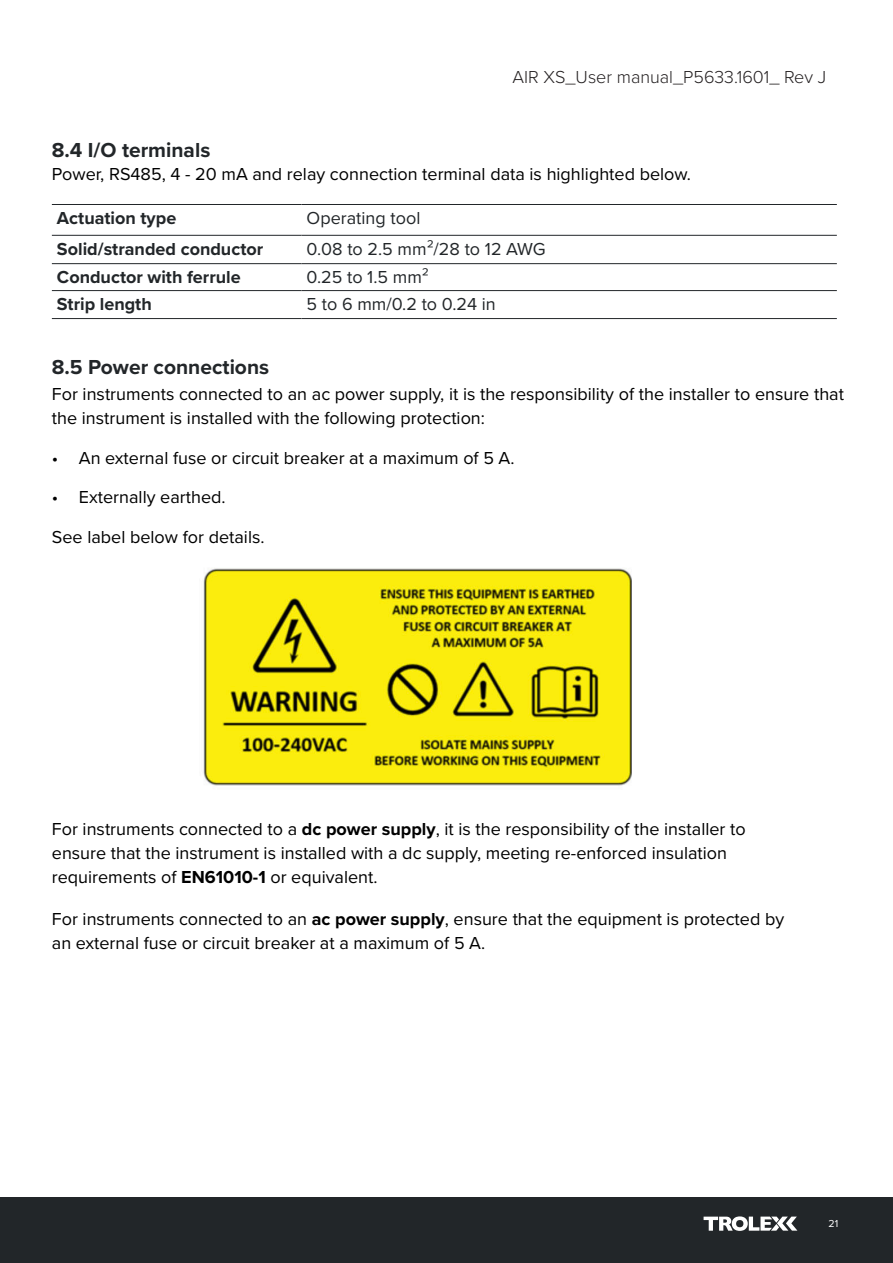
<style>
.page{position:relative;width:893px;height:1263px;background:#fff}
.page>*{position:absolute;margin:0;border:0;box-sizing:border-box;transform-origin:0 0}
.t1{font:700 21px "Proxima Nova";color:#222629}
.t2{font:18px/24px "Proxima Nova";color:#000}
.t3{font:700 18px "Proxima Nova";color:#222629}
.t4{font:18px "Proxima Nova";color:#222629}
.t5{font:300 18px "Proxima Nova";color:#231f20}
.t6{font:10.5px "Proxima Nova";color:#fff}
.s1{font-weight:700}
</style>
<div class="page">
<div style="left:0;top:1197px;width:893px;height:66px;background:#222629"></div>
<svg style="left:704px;top:1216px;width:93px;height:14px"></svg>
<hr style="left:52px;top:204px;width:250px;height:1px;background:#222629">
<hr style="left:302px;top:204px;width:535px;height:1px;background:#222629">
<hr style="left:52px;top:235px;width:250px;height:1px;background:#222629">
<hr style="left:302px;top:235px;width:535px;height:1px;background:#222629">
<hr style="left:52px;top:263px;width:250px;height:1px;background:#222629">
<hr style="left:302px;top:263px;width:535px;height:1px;background:#222629">
<hr style="left:52px;top:290px;width:250px;height:1px;background:#222629">
<hr style="left:302px;top:290px;width:535px;height:1px;background:#222629">
<hr style="left:52px;top:318px;width:250px;height:1px;background:#222629">
<hr style="left:302px;top:318px;width:535px;height:1px;background:#222629">
<img style="left:203px;top:568px;width:429px;height:218px">
<p class="t5" style="left:512px;top:68px;width:315px">AIR XS_User manual_P5633.1601_ Rev J</p>
<p class="t1" style="left:52px;top:140px;width:160px">8.4 I/O terminals</p>
<p class="t2" style="left:52px;top:162px;width:641px">Power, RS485, 4 - 20 mA and relay connection terminal data is highlighted below.</p>
<p class="t3" style="left:57px;top:209px;width:121px">Actuation type</p>
<p class="t4" style="left:307px;top:209px;width:115px">Operating tool</p>
<p class="t3" style="left:57px;top:240px;width:208px">Solid/stranded conductor</p>
<p class="t4" style="left:307px;top:240px;width:240px">0.08 to 2.5 mm²/28 to 12 AWG</p>
<p class="t3" style="left:57px;top:268px;width:185px">Conductor with ferrule</p>
<p class="t4" style="left:307px;top:268px;width:124px">0.25 to 1.5 mm²</p>
<p class="t3" style="left:57px;top:295px;width:96px">Strip length</p>
<p class="t4" style="left:307px;top:295px;width:191px">5 to 6 mm/0.2 to 0.24 in</p>
<p class="t1" style="left:52px;top:357px;width:219px">8.5 Power connections</p>
<p class="t2" style="left:52px;top:382px;width:794px">For instruments connected to an ac power supply, it is the responsibility of the installer to ensure that the instrument is installed with the following protection:</p>
<p class="t2" style="left:52px;top:446px;width:464px">• An external fuse or circuit breaker at a maximum of 5 A.</p>
<p class="t2" style="left:52px;top:485px;width:175px">• Externally earthed.</p>
<p class="t2" style="left:52px;top:525px;width:214px">See label below for details.</p>
<p class="t2" style="left:52px;top:818px;width:695px">For instruments connected to a <span class="s1">dc power supply</span>, it is the responsibility of the installer to ensure that the instrument is installed with a dc supply, meeting re-enforced insulation requirements of <span class="s1">EN61010-1</span> or equivalent.</p>
<p class="t2" style="left:52px;top:908px;width:734px">For instruments connected to an <span class="s1">ac power supply</span>, ensure that the equipment is protected by an external fuse or circuit breaker at a maximum of 5 A.</p>
<p class="t6" style="left:828px;top:1219px;width:11px">21</p>
</div>
